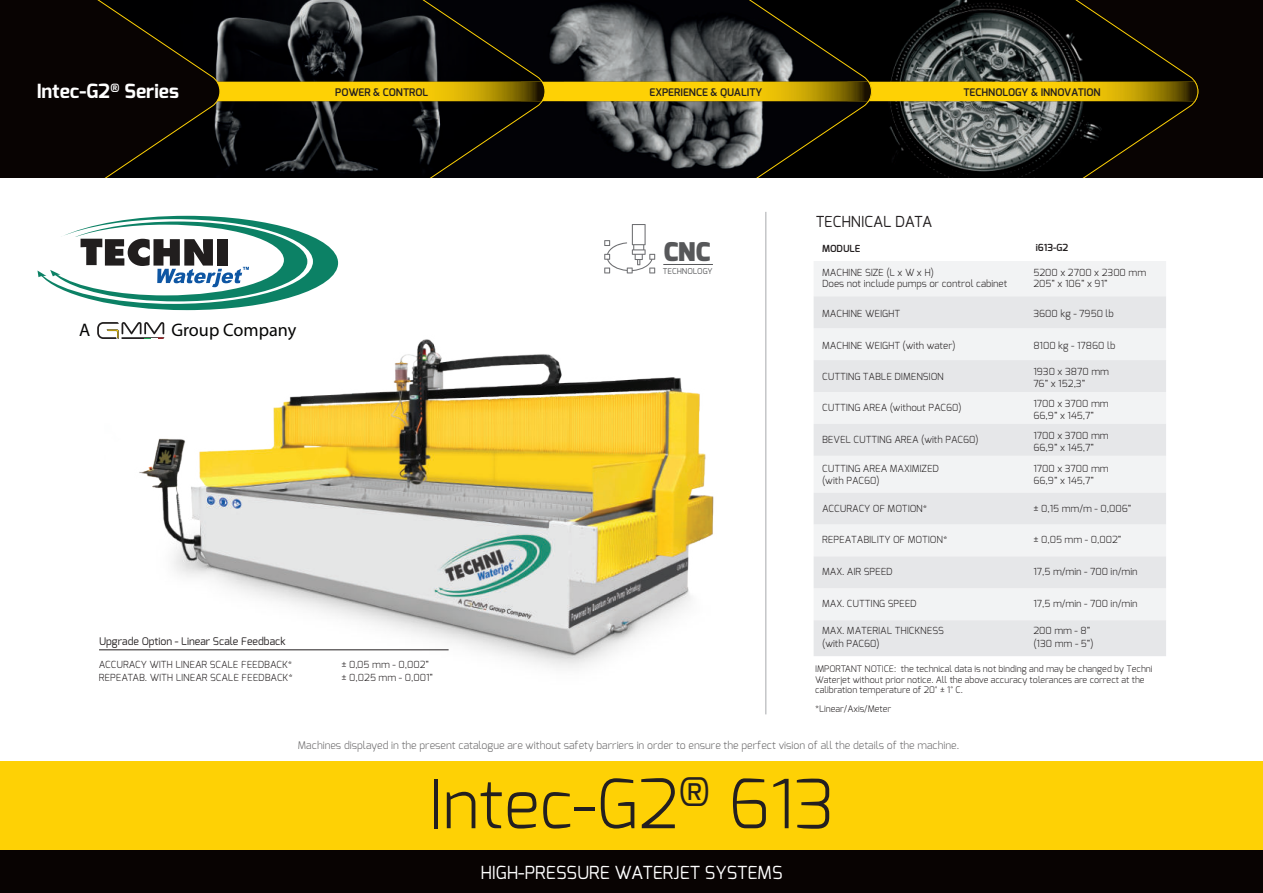
<style>
.page{position:relative;width:1263px;height:893px;background:#fff}
.page>*{position:absolute;margin:0;border:0;box-sizing:border-box;transform-origin:0 0}
.t1{font:300 67.5px "Exo";color:#231f20}
.t2{font:900 25.8px "Exo";color:#57585a}
.t3{font:700 19.5px "Exo";color:#fff}
.t4{font:18.15px "Myriad Pro";color:#050504}
.t5{font:18px "Exo";color:#fff}
.t6{font:15.15px "Exo";color:#231f20}
.t7{font:700 11.4px "Exo";color:#fff}
.t8{font:300 10.5px "Exo";color:#666566}
.t9{font:600 10.5px "Exo";color:#231f20}
.t10{font:10.5px "Exo";color:#231f20}
.t11{font:300 9.75px/11.7px "Exo";color:#231f20}
.t12{font:600 9.75px "Exo";color:#231f20}
.t13{font:300 9px/10.8px "Exo";color:#231f20}
.t14{font:8.1px "Exo";color:#57585a}
</style>
<div class="page">
<div style="left:0;top:0;width:1263px;height:179px;background:#080302"></div>
<img style="left:872px;top:0;width:116px;height:179px">
<img style="left:546px;top:4px;width:115px;height:175px">
<svg style="left:661px;top:0;width:211px;height:179px"></svg>
<svg style="left:988px;top:0;width:211px;height:179px"></svg>
<img style="left:221px;top:0;width:114px;height:179px">
<svg style="left:221px;top:82px;width:977px;height:19px;background:#e4bb04"></svg>
<svg style="left:10px;top:0;width:211px;height:179px"></svg>
<svg style="left:335px;top:0;width:211px;height:179px"></svg>
<div style="left:814px;top:261px;width:352px;height:35px;background:#f2f3f4"></div>
<svg style="left:814px;top:296px;width:352px;height:360px;fill:#e6e7e9"></svg>
<hr style="left:765px;top:212px;width:1px;height:502px;background:#a8a9ad">
<img style="left:105px;top:310px;width:609px;height:358px">
<div style="left:0;top:849px;width:1263px;height:44px;background:#080302"></div>
<div style="left:0;top:761px;width:1263px;height:89px;background:#fed105"></div>
<hr style="left:663px;top:264px;width:50px;height:1px;background:#57585a">
<svg style="left:604px;top:224px;width:51px;height:49px"></svg>
<svg style="left:38px;top:216px;width:300px;height:94px"></svg>
<svg style="left:97px;top:322px;width:67px;height:17px"></svg>
<hr style="left:99px;top:650px;width:350px;height:1px;background:#231f20">
<p class="t7" style="left:110px;top:81px;width:11px">®</p>
<h3 class="t3" style="left:37px;top:80px;width:144px">Intec-G2 Series</h3>
<p class="t9" style="left:335px;top:87px;width:95px">POWER &amp; CONTROL</p>
<p class="t9" style="left:649px;top:87px;width:114px">EXPERIENCE &amp; QUALITY</p>
<p class="t9" style="left:963px;top:87px;width:138px">TECHNOLOGY &amp; INNOVATION</p>
<h3 class="t4" style="left:79px;top:323px;width:13px">A</h3>
<h3 class="t4" style="left:171px;top:323px;width:126px">Group Company</h3>
<h2 class="t2" style="left:664px;top:237px;width:48px">CNC</h2>
<p class="t14" style="left:663px;top:268px;width:51px">TECHNOLOGY</p>
<h3 class="t6" style="left:816px;top:215px;width:118px">TECHNICAL DATA</h3>
<p class="t12" style="left:822px;top:244px;width:40px">MODULE</p>
<p class="t11" style="left:822px;top:279px;width:187px">Does not include pumps or control cabinet</p>
<p class="t11" style="left:822px;top:308px;width:79px">MACHINE WEIGHT</p>
<p class="t11" style="left:822px;top:340px;width:135px">MACHINE WEIGHT (with water)</p>
<p class="t11" style="left:822px;top:371px;width:123px">CUTTING TABLE DIMENSION</p>
<p class="t11" style="left:822px;top:403px;width:141px">CUTTING AREA (without PAC60)</p>
<p class="t11" style="left:822px;top:435px;width:158px">BEVEL CUTTING AREA (with PAC60)</p>
<p class="t11" style="left:822px;top:463px;width:118px">CUTTING AREA MAXIMIZED (with PAC60)</p>
<p class="t11" style="left:822px;top:503px;width:107px">ACCURACY OF MOTION*</p>
<p class="t11" style="left:822px;top:535px;width:127px">REPEATABILITY OF MOTION*</p>
<p class="t11" style="left:822px;top:267px;width:113px">MACHINE SIZE (L x W x H)</p>
<p class="t12" style="left:1036px;top:244px;width:34px">i613-G2</p>
<p class="t11" style="left:1033px;top:267px;width:114px">5200 x 2700 x 2300 mm<br>205” x 106” x 91”</p>
<p class="t11" style="left:1033px;top:308px;width:82px">3600 kg - 7950 lb</p>
<p class="t11" style="left:1033px;top:340px;width:84px">8100 kg - 17860 lb</p>
<p class="t11" style="left:1033px;top:366px;width:77px">1930 x 3870 mm<br>76” x 152,3”</p>
<p class="t11" style="left:1033px;top:398px;width:77px">1700 x 3700 mm<br>66,9” x 145,7”</p>
<p class="t11" style="left:1033px;top:430px;width:77px">1700 x 3700 mm<br>66,9” x 145,7”</p>
<p class="t11" style="left:1033px;top:463px;width:77px">1700 x 3700 mm<br>66,9” x 145,7”</p>
<p class="t11" style="left:1033px;top:503px;width:100px">± 0,15 mm/m - 0,006”</p>
<p class="t11" style="left:1033px;top:535px;width:90px">± 0,05 mm - 0,002”</p>
<p class="t10" style="left:99px;top:636px;width:188px">Upgrade Option - Linear Scale Feedback</p>
<p class="t11" style="left:99px;top:659px;width:195px">ACCURACY WITH LINEAR SCALE FEEDBACK*</p>
<p class="t11" style="left:342px;top:659px;width:89px">± 0,05 mm - 0,002”</p>
<p class="t11" style="left:99px;top:672px;width:195px">REPEATAB. WITH LINEAR SCALE FEEDBACK*</p>
<p class="t11" style="left:342px;top:672px;width:93px">± 0,025 mm - 0,001”</p>
<p class="t11" style="left:822px;top:566px;width:72px">MAX. AIR SPEED</p>
<p class="t11" style="left:822px;top:598px;width:96px">MAX. CUTTING SPEED</p>
<p class="t11" style="left:822px;top:625px;width:123px">MAX. MATERIAL THICKNESS</p>
<p class="t11" style="left:822px;top:638px;width:59px">(with PAC60)</p>
<p class="t11" style="left:1033px;top:566px;width:106px">17,5 m/min - 700 in/min</p>
<p class="t11" style="left:1033px;top:598px;width:106px">17,5 m/min - 700 in/min</p>
<p class="t11" style="left:1033px;top:624px;width:62px;line-height:13px">200 mm - 8” (130 mm - 5”)</p>
<p class="t13" style="left:815px;top:664px;width:339px">IMPORTANT NOTICE: the technical data is not binding and may be changed by Techni<br>Waterjet without prior notice. All the above accuracy tolerances are correct at the calibration temperature of 20° ± 1° C.</p>
<p class="t13" style="left:815px;top:704px;width:78px">*Linear/Axis/Meter</p>
<p class="t8" style="left:298px;top:740px;width:663px">Machines displayed in the present catalogue are without safety barriers in order to ensure the perfect vision of all the details of the machine.</p>
<h1 class="t1" style="left:428px;top:770px;width:408px">Intec-G2<sup>®</sup> 613</h1>
<h3 class="t5" style="left:480px;top:864px;width:304px">HIGH-PRESSURE WATERJET SYSTEMS</h3>
</div>
